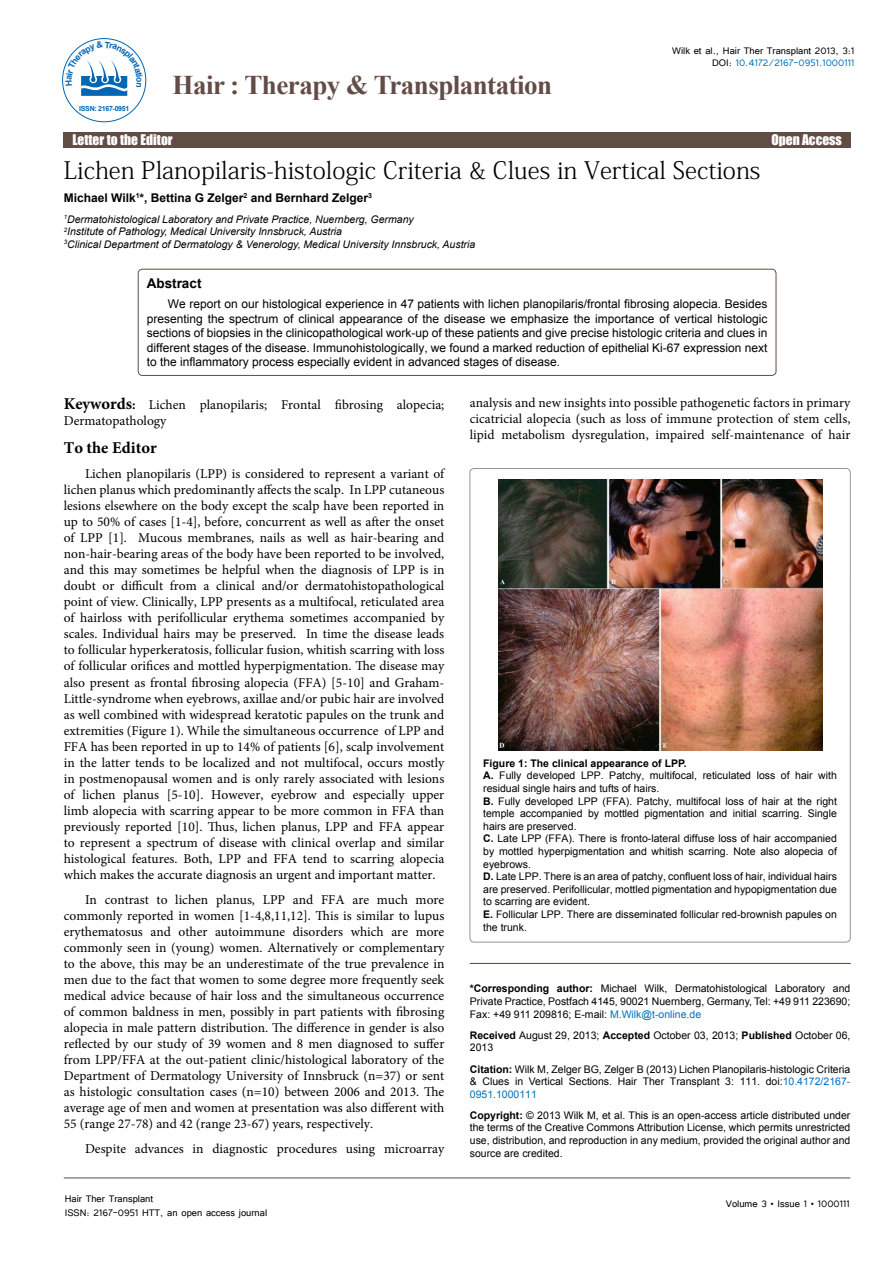
<style>
.page{position:relative;width:893px;height:1263px;background:#fff}
.page>*{position:absolute;margin:0;border:0;box-sizing:border-box;transform-origin:0 0}
.t1{font:700 27px "Times New Roman";letter-spacing:-.02em;color:#624c45}
.t2{font:24px "Adobe Fangsong Std";color:#000}
.t3{font:700 16.5px "Minion Pro";color:#000}
.t4{font:13.5px/16px "Minion Pro";color:#000;text-align:justify}
.t5{font:13.5px "Impact";color:#fff}
.t6{font:700 13.5px "Arial";color:#000}
.t7{font:12px/14.4px "Arial";color:#000;text-align:justify}
.t8{font:12px/11.1px "Tunga";color:#000;text-align:right}
.t9{font:700 12px "Arial";color:#000}
.t10{font:10.5px/12.6px "Arial";color:#000;text-align:justify}
.t11{font:italic 10.5px/12.6px "Arial";color:#000}
.t12{font:700 7.05px "Arial";letter-spacing:-.04em;color:#0166b3}
.s1{color:#0072bc}
.s2{font-weight:700;font-size:16.5px}
.s3{font-weight:700}
</style>
<div class="page">
<div style="left:64px;top:132px;width:787px;height:15px;background:#624d45"></div>
<hr style="left:64px;top:1178px;width:786px;height:1px;background:#624d45">
<div style="left:138px;top:269px;width:638px;height:106px;border:1px solid #624d45;border-radius:4px"></div>
<hr style="left:470px;top:963px;width:380px;height:1px;background:#624d45">
<img style="left:498px;top:480px;width:324px;height:271px">
<svg style="left:65px;top:41px;width:78px;height:55px"></svg>
<p class="t12" style="left:79px;top:104px;width:52px">ISSN: 2167-0951</p>
<h1 class="t1" style="left:173px;top:67px;width:381px">Hair : Therapy &amp; Transplantation</h1>
<p class="t8" style="left:672px;top:45px;width:184px">Wilk et al., Hair Ther Transplant 2013, 3:1<br>DOI: <span class="s1">10.4172/2167-0951.1000111</span></p>
<p class="t5" style="left:72px;top:129px;width:102px">Letter to the Editor</p>
<p class="t5" style="left:771px;top:129px;width:72px">Open Access</p>
<h2 class="t2" style="left:64px;top:155px;width:698px">Lichen Planopilaris-histologic Criteria &amp; Clues in Vertical Sections</h2>
<p class="t9" style="left:64px;top:189px;width:310px">Michael Wilk<sup>1</sup>*, Bettina G Zelger<sup>2</sup> and Bernhard Zelger<sup>3</sup></p>
<p class="t11" style="left:64px;top:213px;width:413px"><sup>1</sup>Dermatohistological Laboratory and Private Practice, Nuernberg, Germany<br><sup>2</sup>Institute of Pathology, Medical University Innsbruck, Austria<br><sup>3</sup>Clinical Department of Dermatology &amp; Venerology, Medical University Innsbruck, Austria</p>
<p class="t6" style="left:147px;top:274px;width:56px">Abstract</p>
<p class="t7" style="left:147px;top:297px;width:622px;text-indent:21px">We report on our histological experience in 47 patients with lichen planopilaris/frontal fibrosing alopecia. Besides presenting the spectrum of clinical appearance of the disease we emphasize the importance of vertical histologic sections of biopsies in the clinicopathological work-up of these patients and give precise histologic criteria and clues in different stages of the disease. Immunohistologically, we found a marked reduction of epithelial Ki-67 expression next to the inflammatory process especially evident in advanced stages of disease.</p>
<p class="t4" style="left:64px;top:396px;width:382px"><span class="s2">Keywords</span><span class="s3">:</span> Lichen planopilaris; Frontal fibrosing alopecia;<br>Dermatopathology</p>
<p class="t3" style="left:64px;top:436px;width:94px">To the Editor</p>
<p class="t4" style="left:64px;top:465px;width:382px;text-indent:21px">Lichen planopilaris (LPP) is considered to represent a variant of lichen planus which predominantly affects the scalp. In LPP cutaneous lesions elsewhere on the body except the scalp have been reported in up to 50% of cases [1-4], before, concurrent as well as after the onset of LPP [1]. Mucous membranes, nails as well as hair-bearing and non-hair-bearing areas of the body have been reported to be involved, and this may sometimes be helpful when the diagnosis of LPP is in doubt or difficult from a clinical and/or dermatohistopathological point of view. Clinically, LPP presents as a multifocal, reticulated area of hairloss with perifollicular erythema sometimes accompanied by scales. Individual hairs may be preserved. In time the disease leads to follicular hyperkeratosis, follicular fusion, whitish scarring with loss of follicular orifices and mottled hyperpigmentation. The disease may also present as frontal fibrosing alopecia (FFA) [5-10] and Graham-Little-syndrome when eyebrows, axillae and/or pubic hair are involved as well combined with widespread keratotic papules on the trunk and extremities (Figure 1). While the simultaneous occurrence of LPP and FFA has been reported in up to 14% of patients [6], scalp involvement in the latter tends to be localized and not multifocal, occurs mostly in postmenopausal women and is only rarely associated with lesions of lichen planus [5-10]. However, eyebrow and especially upper limb alopecia with scarring appear to be more common in FFA than previously reported [10]. Thus, lichen planus, LPP and FFA appear to represent a spectrum of disease with clinical overlap and similar histological features. Both, LPP and FFA tend to scarring alopecia which makes the accurate diagnosis an urgent and important matter.</p>
<p class="t4" style="left:64px;top:891px;width:382px;text-indent:21px">In contrast to lichen planus, LPP and FFA are much more commonly reported in women [1-4,8,11,12]. This is similar to lupus erythematosus and other autoimmune disorders which are more commonly seen in (young) women. Alternatively or complementary to the above, this may be an underestimate of the true prevalence in men due to the fact that women to some degree more frequently seek medical advice because of hair loss and the simultaneous occurrence of common baldness in men, possibly in part patients with fibrosing alopecia in male pattern distribution. The difference in gender is also reflected by our study of 39 women and 8 men diagnosed to suffer from LPP/FFA at the out-patient clinic/histological laboratory of the Department of Dermatology University of Innsbruck (n=37) or sent as histologic consultation cases (n=10) between 2006 and 2013. The average age of men and women at presentation was also different with 55 (range 27-78) and 42 (range 23-67) years, respectively.</p>
<p class="t4" style="left:85px;top:1141px;width:361px">Despite advances in diagnostic procedures using microarray</p>
<p class="t8" style="left:65px;top:1190px;width:204px;line-height:14.4px;text-align:left">Hair Ther Transplant<br>ISSN: 2167-0951 HTT, an open access journal</p>
<p class="t4" style="left:470px;top:394px;width:382px">analysis and new insights into possible pathogenetic factors in primary cicatricial alopecia (such as loss of immune protection of stem cells, lipid metabolism dysregulation, impaired self-maintenance of hair</p>
<p class="t10" style="left:483px;top:757px;width:355px;text-align:left"><span class="s3">Figure 1: The clinical appearance of LPP.<br>A.</span> Fully developed LPP. Patchy, multifocal, reticulated loss of hair with residual single hairs and tufts of hairs.<br><span class="s3">B.</span> Fully developed LPP (FFA). Patchy, multifocal loss of hair at the right temple accompanied by mottled pigmentation and initial scarring. Single hairs are preserved.<br><span class="s3">C.</span> Late LPP (FFA). There is fronto-lateral diffuse loss of hair accompanied by mottled hyperpigmentation and whitish scarring. Note also alopecia of eyebrows.<br><span class="s3">D.</span> Late LPP. There is an area of patchy, confluent loss of hair, individual hairs are preserved. Perifollicular, mottled pigmentation and hypopigmentation due to scarring are evident.<br><span class="s3">E.</span> Follicular LPP. There are disseminated follicular red-brownish papules on the trunk.</p>
<p class="t10" style="left:470px;top:982px;width:382px"><span class="s3">*Corresponding author:</span> Michael Wilk, Dermatohistological Laboratory and Private Practice, Postfach 4145, 90021 Nuernberg, Germany, Tel: +49 911 223690; Fax: +49 911 209816; E-mail: <span class="s1">M.Wilk@t-online.de</span></p>
<p class="t10" style="left:470px;top:1029px;width:382px"><span class="s3">Received</span> August 29, 2013; <span class="s3">Accepted</span> October 03, 2013; <span class="s3">Published</span> October 06,<br>2013</p>
<p class="t10" style="left:470px;top:1063px;width:382px"><span class="s3">Citation:</span> Wilk M, Zelger BG, Zelger B (2013) Lichen Planopilaris-histologic Criteria &amp; Clues in Vertical Sections. Hair Ther Transplant 3: 111. doi:<span class="s1">10.4172/2167- 0951.1000111</span></p>
<p class="t10" style="left:470px;top:1109px;width:382px"><span class="s3">Copyright:</span> © 2013 Wilk M, et al. This is an open-access article distributed under the terms of the Creative Commons Attribution License, which permits unrestricted use, distribution, and reproduction in any medium, provided the original author and source are credited.</p>
<p class="t8" style="left:726px;top:1198px;width:125px">Volume 3 • Issue 1 • 1000111</p>
</div>
